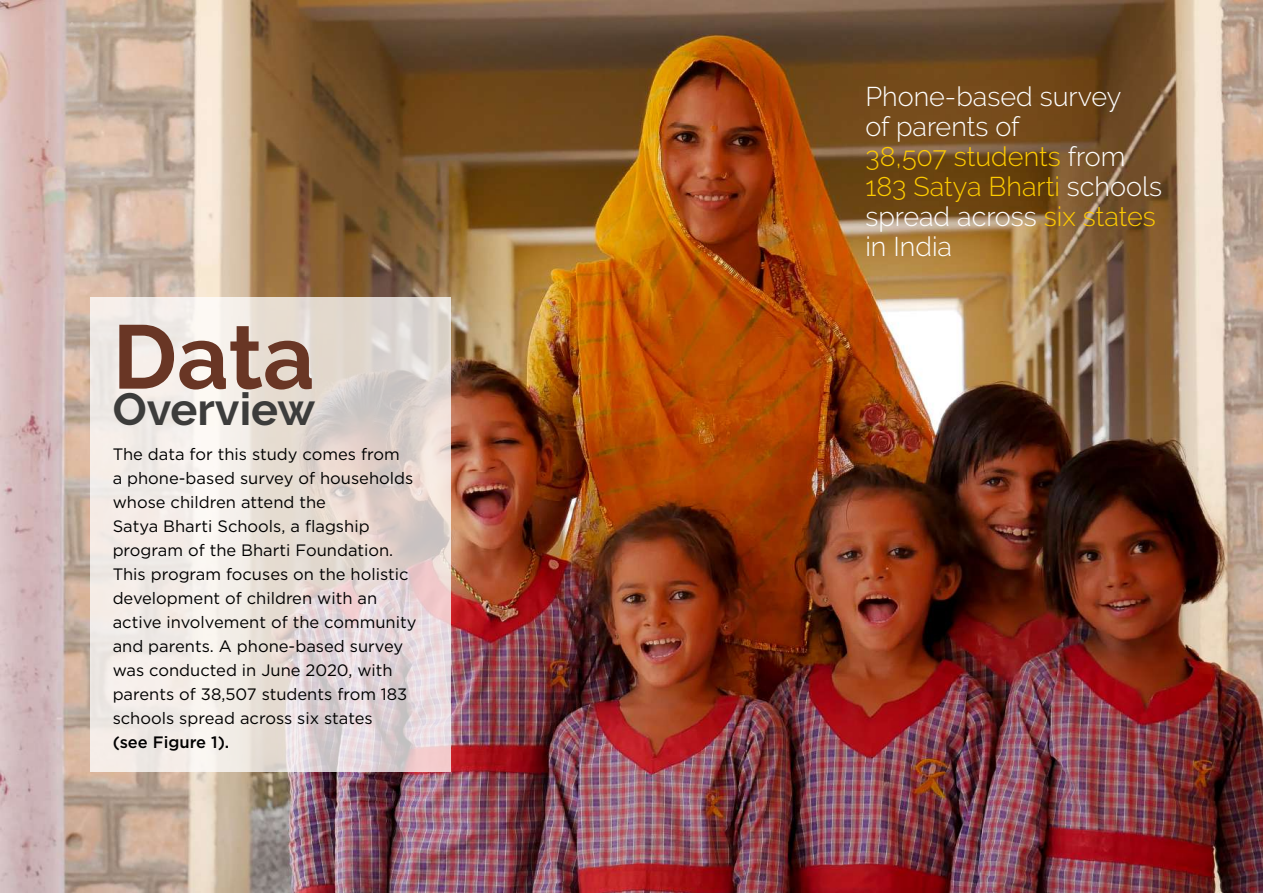
<style>
.page{position:relative;width:1263px;height:893px;background:#fff}
.page>*{position:absolute;margin:0;border:0;box-sizing:border-box;transform-origin:0 0}
.t1{font:700 90px "Raleway";color:#693625}
.t2{font:700 45px "Raleway";color:#3c3c3b}
.t3{font:300 27px/30px "Raleway";color:#fff}
.t4{font:16.5px/24px "Gotham";color:#000}
.t5{font:500 16.5px "Gotham";color:#000}
.s1{color:#fc0}
</style>
<div class="page">
<img style="left:0;top:0;width:1263px;height:893px">
<svg style="left:90px;top:298px;width:361px;height:474px;background:#e9e0dc"></svg>
<h1 class="t1" style="left:113px;top:306px;width:203px">Data</h1>
<h2 class="t2" style="left:113px;top:383px;width:204px">Overview</h2>
<p class="t4" style="left:113px;top:441px;width:305px">The data for this study comes from<br>a phone-based survey of households whose children attend the<br>Satya Bharti Schools, a flagship program of the Bharti Foundation.<br>This program focuses on the holistic development of children with an active involvement of the community and parents. A phone-based survey was conducted in June 2020, with parents of 38,507 students from 183 schools spread across six states</p>
<p class="t5" style="left:113px;top:731px;width:118px">(see Figure 1).</p>
<h3 class="t3" style="left:865px;top:81px;width:298px">Phone-based survey<br>of parents of<br><span class="s1">38,507 students</span> from<br><span class="s1">183 Satya Bharti</span> schools spread across <span class="s1">six states </span>in India</h3>
</div>
